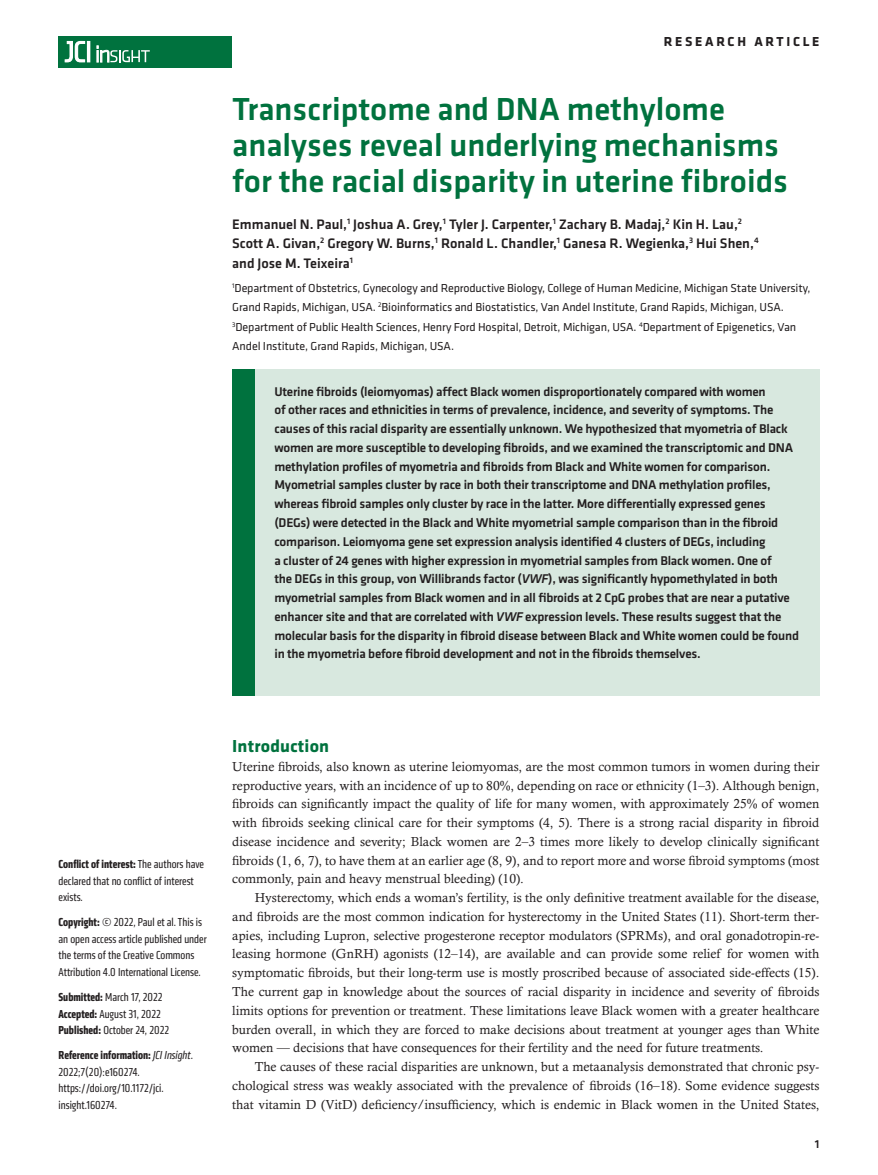
<style>
.page{position:relative;width:878px;height:1175px;background:#fff}
.page>*{position:absolute;margin:0;border:0;box-sizing:border-box;transform-origin:0 0}
.Head_level_1{font:500 33px/36px "Klavika Basic";color:#00723e}
.Head_level_2{font:700 18px "Klavika";letter-spacing:.01em;color:#00723e}
.Authors{font:500 14.25px/19.5px "Klavika Basic";color:#231f20}
.t1{font:700 13.5px "Klavika Basic";letter-spacing:.2em;color:#231f20}
.Normal_first{font:13.2px/18.8px "Calisto MT Std";color:#231f20;text-align:justify}
.Abstract_standfirst{font:500 13.2px/18.8px "Klavika Basic";letter-spacing:-.015em;color:#231f20}
.Info_box{font:condensed 12px/16.5px "Klavika";color:#231f20}
.Affiliations{font:12px/19.5px "Klavika";letter-spacing:-.01em;color:#231f20}
.t2{font:500 12px "Klavika Basic";color:#231f20}
.s1{font-style:italic}
.s2{font-weight:700}
</style>
<div class="page">
<div style="left:59px;top:36px;width:173px;height:31px;background:#00723e"></div>
<hr style="left:87px;top:41px;width:3px;height:21px;background:#fff">
<svg style="left:64px;top:41px;width:21px;height:22px"></svg>
<svg style="left:97px;top:46px;width:53px;height:16px"></svg>
<div style="left:232px;top:369px;width:587px;height:327px;background:#d8e8df"></div>
<div style="left:232px;top:369px;width:22px;height:327px;background:#00723e"></div>
<p class="t1" style="left:663px;top:32px;width:157px">RESEARCH ARTICLE</p>
<p class="Head_level_1" style="left:232px;top:91px;width:557px">Transcriptome and DNA methylome analyses reveal underlying mechanisms for the racial disparity in uterine fibroids</p>
<p class="Authors" style="left:232px;top:214px;width:528px">Emmanuel N. Paul,<sup>1</sup> Joshua A. Grey,<sup>1</sup> Tyler J. Carpenter,<sup>1</sup> Zachary B. Madaj,<sup>2</sup> Kin H. Lau,<sup>2<br></sup>Scott A. Givan,<sup>2</sup> Gregory W. Burns,<sup>1</sup> Ronald L. Chandler,<sup>1</sup> Ganesa R. Wegienka,<sup>3</sup> Hui Shen,<sup>4 </sup>and Jose M. Teixeira<sup>1</sup></p>
<p class="Affiliations" style="left:232px;top:277px;width:579px"><sup>1</sup>Department of Obstetrics, Gynecology and Reproductive Biology, College of Human Medicine, Michigan State University, Grand Rapids, Michigan, USA. <sup>2</sup>Bioinformatics and Biostatistics, Van Andel Institute, Grand Rapids, Michigan, USA.<br><sup>3</sup>Department of Public Health Sciences, Henry Ford Hospital, Detroit, Michigan, USA. <sup>4</sup>Department of Epigenetics, Van Andel Institute, Grand Rapids, Michigan, USA.</p>
<p class="Abstract_standfirst" style="left:274px;top:381px;width:526px">Uterine fibroids (leiomyomas) affect Black women disproportionately compared with women<br>of other races and ethnicities in terms of prevalence, incidence, and severity of symptoms. The causes of this racial disparity are essentially unknown. We hypothesized that myometria of Black women are more susceptible to developing fibroids, and we examined the transcriptomic and DNA methylation profiles of myometria and fibroids from Black and White women for comparison.<br>Myometrial samples cluster by race in both their transcriptome and DNA methylation profiles, whereas fibroid samples only cluster by race in the latter. More differentially expressed genes (DEGs) were detected in the Black and White myometrial sample comparison than in the fibroid comparison. Leiomyoma gene set expression analysis identified 4 clusters of DEGs, including<br>a cluster of 24 genes with higher expression in myometrial samples from Black women. One of<br>the DEGs in this group, von Willibrands factor (<span class="s1">VWF</span>), was significantly hypomethylated in both myometrial samples from Black women and in all fibroids at 2 CpG probes that are near a putative enhancer site and that are correlated with <span class="s1">VWF</span> expression levels. These results suggest that the molecular basis for the disparity in fibroid disease between Black and White women could be found in the myometria before fibroid development and not in the fibroids themselves.</p>
<p class="Info_box" style="left:59px;top:856px;width:147px"><span class="s2">Conflict of interest:</span> The authors have declared that no conflict of interest exists.</p>
<p class="Info_box" style="left:59px;top:914px;width:150px"><span class="s2">Copyright:</span> © 2022, Paul et al. This is an open access article published under the terms of the Creative Commons Attribution 4.0 International License.</p>
<p class="Info_box" style="left:59px;top:988px;width:112px"><span class="s2">Submitted:</span> March 17, 2022<br><span class="s2">Accepted:</span> August 31, 2022<br><span class="s2">Published:</span> October 24, 2022</p>
<p class="Info_box" style="left:59px;top:1046px;width:136px"><span class="s2">Reference information:</span> <span class="s1">JCI Insight</span>.<br>2022;7(20):e160274. https://doi.org/10.1172/jci. insight.160274.</p>
<p class="Head_level_2" style="left:232px;top:733px;width:98px">Introduction</p>
<p class="Normal_first" style="left:232px;top:757px;width:588px">Uterine fibroids, also known as uterine leiomyomas, are the most common tumors in women during their reproductive years, with an incidence of up to 80%, depending on race or ethnicity (1–3). Although benign, fibroids can significantly impact the quality of life for many women, with approximately 25% of women with fibroids seeking clinical care for their symptoms (4, 5). There is a strong racial disparity in fibroid disease incidence and severity; Black women are 2–3 times more likely to develop clinically significant fibroids (1, 6, 7), to have them at an earlier age (8, 9), and to report more and worse fibroid symptoms (most commonly, pain and heavy menstrual bleeding) (10).</p>
<p class="Normal_first" style="left:232px;top:888px;width:588px;text-indent:23px">Hysterectomy, which ends a woman’s fertility, is the only definitive treatment available for the disease, and fibroids are the most common indication for hysterectomy in the United States (11). Short-term ther&shy;apies, including Lupron, selective progesterone receptor modulators (SPRMs), and oral gonadotropin-re&shy;leasing hormone (GnRH) agonists (12–14), are available and can provide some relief for women with symptomatic fibroids, but their long-term use is mostly proscribed because of associated side-effects (15).<br>The current gap in knowledge about the sources of racial disparity in incidence and severity of fibroids limits options for prevention or treatment. These limitations leave Black women with a greater healthcare burden overall, in which they are forced to make decisions about treatment at younger ages than White women — decisions that have consequences for their fertility and the need for future treatments.</p>
<p class="Normal_first" style="left:232px;top:1057px;width:588px;text-indent:22px">The causes of these racial disparities are unknown, but a metaanalysis demonstrated that chronic psy&shy;chological stress was weakly associated with the prevalence of fibroids (16–18). Some evidence suggests that vitamin D (VitD) deficiency/insufficiency, which is endemic in Black women in the United States,</p>
<p class="t2" style="left:814px;top:1135px;width:6px">1</p>
</div>
